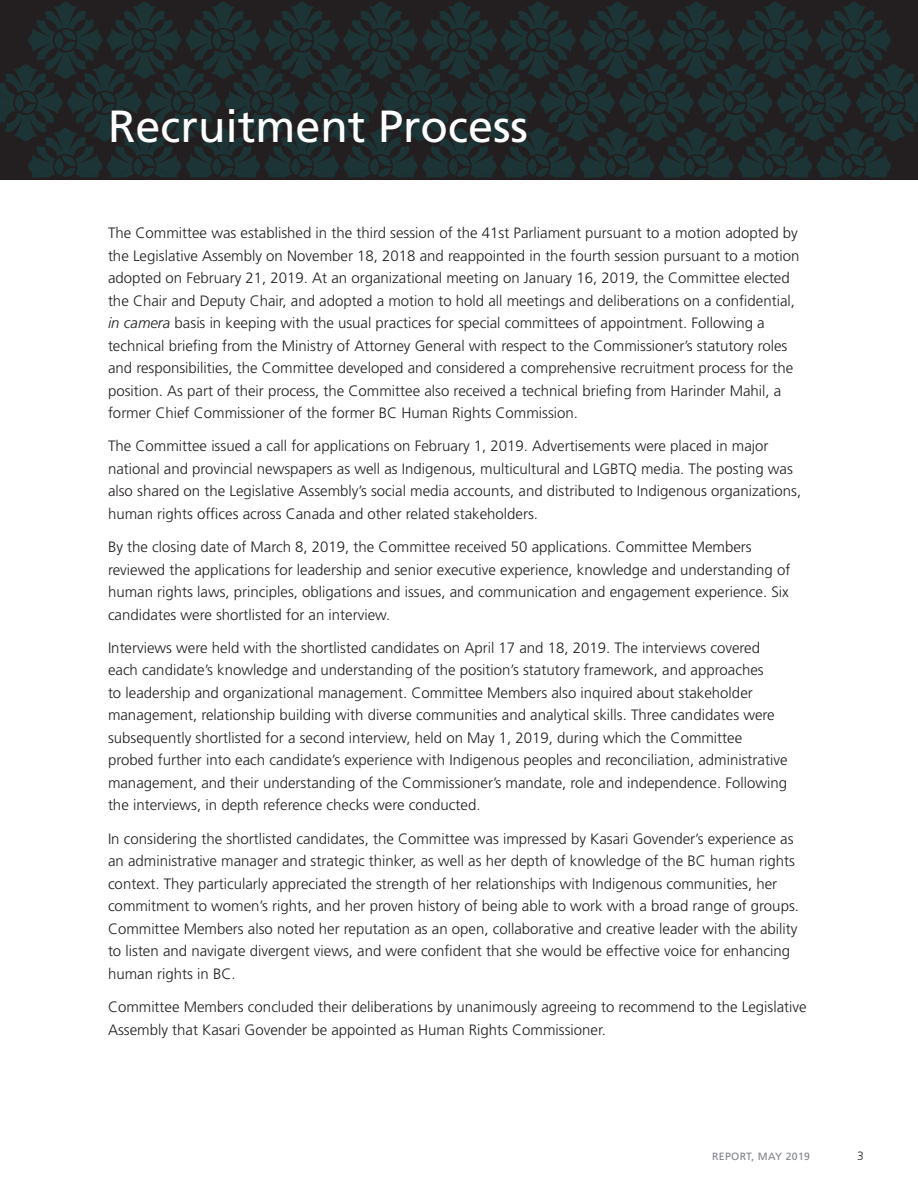
<style>
.page{position:relative;width:918px;height:1188px;background:#fff}
.page>*{position:absolute;margin:0;border:0;box-sizing:border-box;transform-origin:0 0}
.Head_A{font:45px "Frutiger LT Std";color:#fff}
.Text{font:300 15px/22.5px "Frutiger LT Std";color:#231f20}
.t1{font:300 12px "Frutiger LT Std";color:#231f20}
.t2{font:10.5px "Frutiger LT Std";letter-spacing:.03em;color:#80838a}
.s1{font-style:italic}
</style>
<div class="page">
<svg style="left:0;top:2px;width:918px;height:176px;background:#1f2a2b"></svg>
<p class="Head_A" style="left:108px;top:100px;width:422px">Recruitment Process</p>
<p class="Text" style="left:108px;top:222px;width:693px">The Committee was established in the third session of the 41st Parliament pursuant to a motion adopted by the Legislative Assembly on November 18, 2018 and reappointed in the fourth session pursuant to a motion adopted on February 21, 2019. At an organizational meeting on January 16, 2019, the Committee elected the Chair and Deputy Chair, and adopted a motion to hold all meetings and deliberations on a confidential, <span class="s1">in camera</span> basis in keeping with the usual practices for special committees of appointment. Following a technical briefing from the Ministry of Attorney General with respect to the Commissioner’s statutory roles and responsibilities, the Committee developed and considered a comprehensive recruitment process for the position. As part of their process, the Committee also received a technical briefing from Harinder Mahil, a former Chief Commissioner of the former BC Human Rights Commission.</p>
<p class="Text" style="left:108px;top:435px;width:695px">The Committee issued a call for applications on February 1, 2019. Advertisements were placed in major national and provincial newspapers as well as Indigenous, multicultural and LGBTQ media. The posting was also shared on the Legislative Assembly’s social media accounts, and distributed to Indigenous organizations, human rights offices across Canada and other related stakeholders.</p>
<p class="Text" style="left:108px;top:536px;width:684px">By the closing date of March 8, 2019, the Committee received 50 applications. Committee Members reviewed the applications for leadership and senior executive experience, knowledge and understanding of human rights laws, principles, obligations and issues, and communication and engagement experience. Six candidates were shortlisted for an interview.</p>
<p class="Text" style="left:108px;top:637px;width:681px">Interviews were held with the shortlisted candidates on April 17 and 18, 2019. The interviews covered each candidate’s knowledge and understanding of the position’s statutory framework, and approaches<br>to leadership and organizational management. Committee Members also inquired about stakeholder management, relationship building with diverse communities and analytical skills. Three candidates were subsequently shortlisted for a second interview, held on May 1, 2019, during which the Committee probed further into each candidate’s experience with Indigenous peoples and reconciliation, administrative management, and their understanding of the Commissioner’s mandate, role and independence. Following the interviews, in depth reference checks were conducted.</p>
<p class="Text" style="left:108px;top:828px;width:693px">In considering the shortlisted candidates, the Committee was impressed by Kasari Govender’s experience as an administrative manager and strategic thinker, as well as her depth of knowledge of the BC human rights context. They particularly appreciated the strength of her relationships with Indigenous communities, her commitment to women’s rights, and her proven history of being able to work with a broad range of groups.<br>Committee Members also noted her reputation as an open, collaborative and creative leader with the ability to listen and navigate divergent views, and were confident that she would be effective voice for enhancing human rights in BC.</p>
<p class="Text" style="left:108px;top:996px;width:700px">Committee Members concluded their deliberations by unanimously agreeing to recommend to the Legislative<br>Assembly that Kasari Govender be appointed as Human Rights Commissioner.</p>
<p class="t2" style="left:712px;top:1150px;width:99px">REPORT, MAY 2019</p>
<p class="t1" style="left:857px;top:1149px;width:8px">3</p>
</div>
